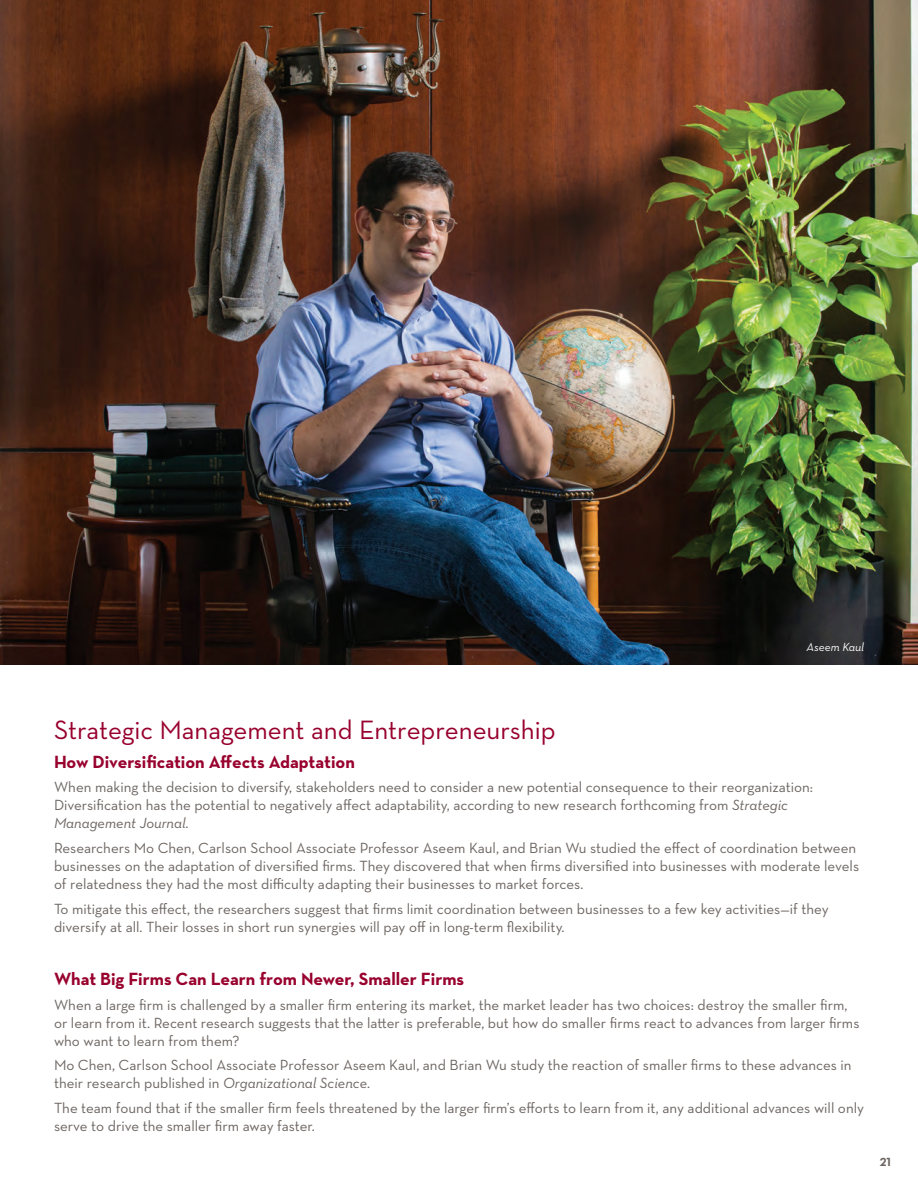
<style>
.page{position:relative;width:918px;height:1188px;background:#fff}
.page>*{position:absolute;margin:0;border:0;box-sizing:border-box;transform-origin:0 0}
.t1{font:27px "Neutraface Text";color:#98012d}
.t2{font:700 18px "Neutraface Text";color:#98012d}
.t3{font:15px/18px "Neutraface Text";color:#6c6561}
.t4{font:italic 12px "Neutraface Text";letter-spacing:-.005em;color:#fff}
.t5{font:700 12px "Neutraface Text";color:#6c6561}
.s1{font-style:italic}
</style>
<div class="page">
<img style="left:0;top:0;width:918px;height:664px">
<p class="t4" style="left:807px;top:639px;width:59px">Aseem Kaul</p>
<h1 class="t1" style="left:54px;top:713px;width:503px">Strategic Management and Entrepreneurship</h1>
<p class="t2" style="left:54px;top:750px;width:302px">How Diversification Affects Adaptation</p>
<p class="t3" style="left:54px;top:778px;width:761px">When making the decision to diversify, stakeholders need to consider a new potential consequence to their reorganization:<br>Diversification has the potential to negatively affect adaptability, according to new research forthcoming from <span class="s1">Strategic<br>Management Journal</span>.</p>
<p class="t3" style="left:54px;top:839px;width:807px">Researchers Mo Chen, Carlson School Associate Professor Aseem Kaul, and Brian Wu studied the effect of coordination between businesses on the adaptation of diversified firms. They discovered that when firms diversified into businesses with moderate levels of relatedness they had the most difficulty adapting their businesses to market forces.</p>
<p class="t3" style="left:54px;top:900px;width:776px">To mitigate this effect, the researchers suggest that firms limit coordination between businesses to a few key activities—if they diversify at all. Their losses in short run synergies will pay off in long-term flexibility.</p>
<p class="t2" style="left:54px;top:967px;width:412px">What Big Firms Can Learn from Newer, Smaller Firms</p>
<p class="t3" style="left:54px;top:995px;width:807px">When a large firm is challenged by a smaller firm entering its market, the market leader has two choices: destroy the smaller firm, or learn from it. Recent research suggests that the latter is preferable, but how do smaller firms react to advances from larger firms who want to learn from them?</p>
<p class="t3" style="left:54px;top:1056px;width:799px">Mo Chen, Carlson School Associate Professor Aseem Kaul, and Brian Wu study the reaction of smaller firms to these advances in their research published in <span class="s1">Organizational Science</span>.</p>
<p class="t3" style="left:54px;top:1099px;width:812px">The team found that if the smaller firm feels threatened by the larger firm’s efforts to learn from it, any additional advances will only serve to drive the smaller firm away faster.</p>
<p class="t5" style="left:880px;top:1154px;width:13px">21</p>
</div>
